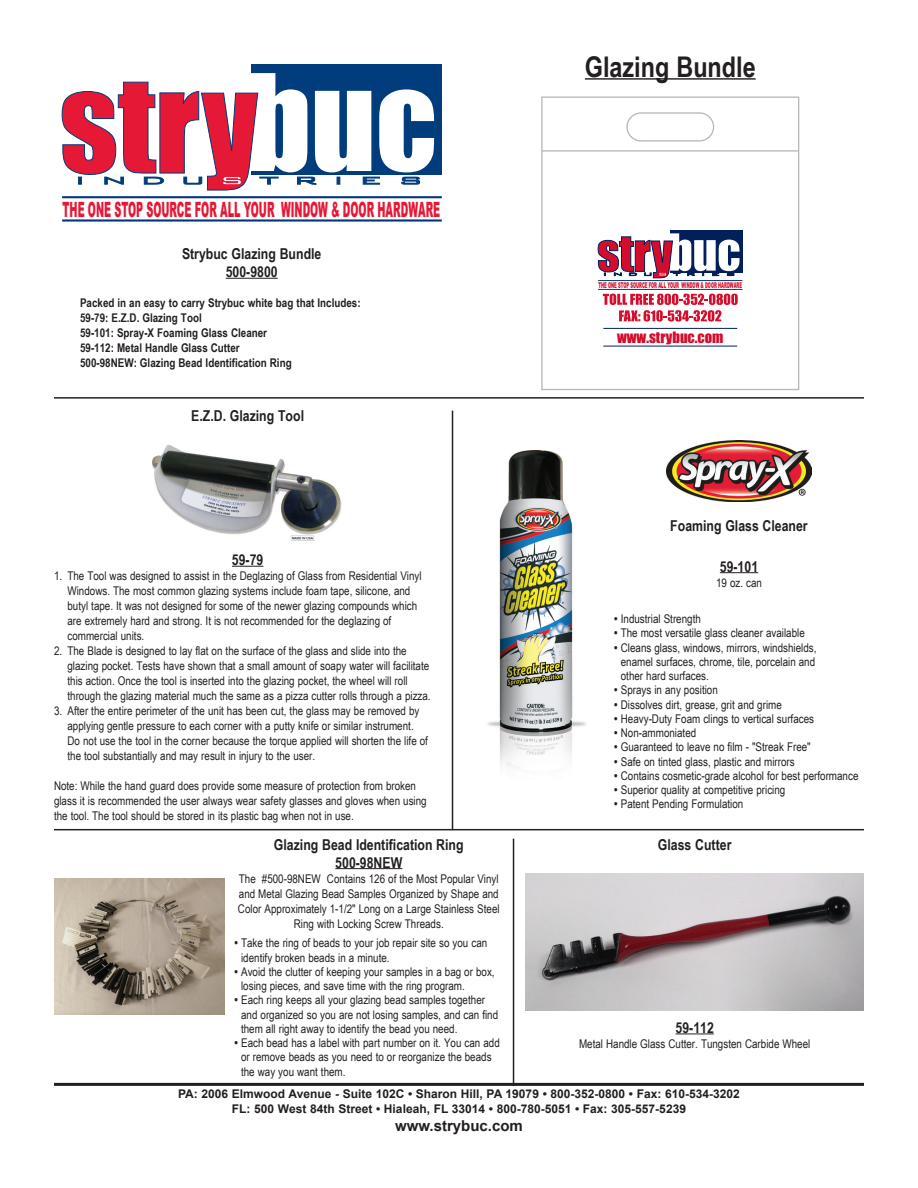
<style>
.page{position:relative;width:918px;height:1188px;background:#fff}
.page>*{position:absolute;margin:0;border:0;box-sizing:border-box;transform-origin:0 0}
.Description_large-bo{font:700 28.5px "Arial Narrow Special G1";color:#231f20}
.t1{font:21.15px "Arial MT Black";color:#e51836;scale:.46 1}
.Description_large-bo-2{font:700 15px "Arial Narrow Special G1";color:#231f20}
.Part_Number{font:700 15px "Arial Narrow Special G1";color:#231f20}
.t2{font:700 15px "Arial";color:#231f20}
.t3{font:14.55px "Impact";color:#d30d2b}
.Description_L_Align{font:12px/15px "Arial Narrow Special G1";color:#231f20}
.Description{font:12px/15px "Arial Narrow Special G1";color:#231f20;text-align:center}
.Description_Bold_L_A{font:700 12px "Arial Narrow Special G1";color:#231f20}
.t4{font:700 12px/14.4px "Arial";color:#231f20;text-align:center}
.t5{font:8.1px "Arial MT Black";color:#d30d2b;scale:.46 1}
.s1{font-family:"Arial Narrow Special G2";font-weight:700}
</style>
<div class="page">
<div style="left:251px;top:64px;width:191px;height:111px;background:#013d7d"></div>
<svg style="left:62px;top:73px;width:372px;height:118px"></svg>
<hr style="left:62px;top:219px;width:380px;height:3px;background:#013775">
<hr style="left:62px;top:196px;width:380px;height:2px;background:#013775">
<img style="left:525px;top:874px;width:339px;height:137px">
<img style="left:152px;top:444px;width:190px;height:97px">
<img style="left:54px;top:878px;width:171px;height:137px">
<hr style="left:226px;top:278px;width:52px;height:1px;background:#231f20">
<img style="left:667px;top:441px;width:144px;height:61px">
<hr style="left:720px;top:572px;width:38px;height:1px;background:#231f20">
<hr style="left:335px;top:868px;width:67px;height:1px;background:#231f20">
<hr style="left:232px;top:566px;width:31px;height:1px;background:#231f20">
<hr style="left:676px;top:1034px;width:38px;height:1px;background:#231f20">
<hr style="left:54px;top:829px;width:810px;height:1px;background:#231f20">
<div style="left:541px;top:97px;width:258px;height:293px;border:1px solid #b6b7bb"></div>
<div style="left:670px;top:230px;width:72px;height:42px;background:#00205b"></div>
<svg style="left:598px;top:233px;width:142px;height:45px"></svg>
<hr style="left:598px;top:289px;width:144px;height:1px;background:#013775">
<hr style="left:598px;top:280px;width:144px;height:1px;background:#013775">
<svg style="left:603px;top:294px;width:135px;height:28px"></svg>
<hr style="left:603px;top:346px;width:134px;height:1px;background:#00205b">
<hr style="left:603px;top:328px;width:134px;height:1px;background:#00205b">
<svg style="left:541px;top:112px;width:258px;height:40px"></svg>
<hr style="left:54px;top:397px;width:810px;height:2px;background:#231f20">
<hr style="left:54px;top:1083px;width:810px;height:3px;background:#231f20">
<hr style="left:452px;top:411px;width:1px;height:418px;background:#231f20">
<img style="left:487px;top:450px;width:99px;height:318px">
<hr style="left:513px;top:839px;width:1px;height:247px;background:#231f20">
<hr style="left:585px;top:78px;width:171px;height:2px;background:#231f20">
<p class="t1" style="left:63px;top:196px;width:823px">THE ONE STOP SOURCE FOR ALL YOUR WINDOW &amp; DOOR HARDWARE</p>
<p class="Description_large-bo-2" style="left:182px;top:244px;width:141px">Strybuc Glazing Bundle</p>
<p class="Part_Number" style="left:226px;top:262px;width:53px">500-9800</p>
<p class="Description_Bold_L_A" style="left:80px;top:295px;width:282px">Packed in an easy to carry Strybuc white bag that Includes:</p>
<p class="Description_Bold_L_A" style="left:80px;top:310px;width:123px">59-79: E.Z.D. Glazing Tool</p>
<p class="Description_Bold_L_A" style="left:80px;top:325px;width:189px">59-101: Spray-X Foaming Glass Cleaner</p>
<p class="Description_Bold_L_A" style="left:80px;top:340px;width:161px">59-112: Metal Handle Glass Cutter</p>
<p class="Description_Bold_L_A" style="left:80px;top:355px;width:213px">500-98NEW: Glazing Bead Identification Ring</p>
<p class="Description_large-bo-2" style="left:191px;top:406px;width:114px">E.Z.D. Glazing Tool</p>
<p class="Part_Number" style="left:232px;top:550px;width:33px">59-79</p>
<p class="Description_L_Align" style="left:54px;top:568px;width:369px">1. The Tool was designed to assist in the Deglazing of Glass from Residential Vinyl</p>
<p class="Description_L_Align" style="left:68px;top:583px;width:344px">Windows. The most common glazing systems include foam tape, silicone, and</p>
<p class="Description_L_Align" style="left:68px;top:598px;width:351px">butyl tape. It was not designed for some of the newer glazing compounds which are extremely hard and strong. It is not recommended for the deglazing of commercial units.</p>
<p class="Description_L_Align" style="left:68px;top:643px;width:365px;text-indent:-14px">2. The Blade is designed to lay flat on the surface of the glass and slide into the glazing pocket. Tests have shown that a small amount of soapy water will facilitate this action. Once the tool is inserted into the glazing pocket, the wheel will roll through the glazing material much the same as a pizza cutter rolls through a pizza.</p>
<p class="Description_L_Align" style="left:68px;top:703px;width:354px;text-indent:-14px">3. After the entire perimeter of the unit has been cut, the glass may be removed by applying gentle pressure to each corner with a putty knife or similar instrument.</p>
<p class="Description_L_Align" style="left:68px;top:733px;width:362px">Do not use the tool in the corner because the torque applied will shorten the life of the tool substantially and may result in injury to the user.</p>
<p class="Description_L_Align" style="left:54px;top:778px;width:374px">Note: While the hand guard does provide some measure of protection from broken glass it is recommended the user always wear safety glasses and gloves when using the tool. The tool should be stored in its plastic bag when not in use.</p>
<p class="Description_large-bo-2" style="left:274px;top:834px;width:191px">Glazing Bead Identification Ring</p>
<p class="Part_Number" style="left:335px;top:852px;width:68px">500-98NEW</p>
<p class="Description" style="left:238px;top:870px;width:263px">The #500-98NEW Contains 126 of the Most Popular Vinyl and Metal Glazing Bead Samples Organized by Shape and Color Approximately 1-1/2" Long on a Large Stainless Steel Ring with Locking Screw Threads.</p>
<p class="Description_L_Align" style="left:241px;top:935px;width:248px;line-height:14.2px;text-indent:-7px"><span class="s1">!</span> Take the ring of beads to your job repair site so you can identify broken beads in a minute.</p>
<p class="Description_L_Align" style="left:241px;top:964px;width:255px;line-height:14.2px;text-indent:-7px"><span class="s1">!</span> Avoid the clutter of keeping your samples in a bag or box, losing pieces, and save time with the ring program.</p>
<p class="Description_L_Align" style="left:241px;top:992px;width:259px;line-height:14.2px;text-indent:-7px"><span class="s1">!</span> Each ring keeps all your glazing bead samples together and organized so you are not losing samples, and can find them all right away to identify the bead you need.</p>
<p class="Description_L_Align" style="left:241px;top:1035px;width:260px;line-height:14.2px;text-indent:-7px"><span class="s1">!</span> Each bead has a label with part number on it. You can add or remove beads as you need to or reorganize the beads the way you want them.</p>
<p class="Description_large-bo" style="left:585px;top:48px;width:172px">Glazing Bundle</p>
<p class="t5" style="left:599px;top:280px;width:314px">THE ONE STOP SOURCE FOR ALL YOUR WINDOW &amp; DOOR HARDWARE</p>
<p class="t3" style="left:617px;top:326px;width:108px">www.strybuc.com</p>
<p class="Description_large-bo-2" style="left:670px;top:516px;width:139px">Foaming Glass Cleaner</p>
<p class="Part_Number" style="left:720px;top:556px;width:40px">59-101</p>
<p class="Description" style="left:716px;top:574px;width:47px">19 oz. can</p>
<p class="Description_L_Align" style="left:614px;top:611px;width:88px"><span class="s1">!</span> Industrial Strength</p>
<p class="Description_L_Align" style="left:614px;top:625px;width:192px"><span class="s1">!</span> The most versatile glass cleaner available</p>
<p class="Description_L_Align" style="left:621px;top:640px;width:197px;line-height:14.2px;text-align:justify;text-indent:-7px"><span class="s1">!</span> Cleans glass, windows, mirrors, windshields, enamel surfaces, chrome, tile, porcelain and other hard surfaces.</p>
<p class="Description_L_Align" style="left:614px;top:682px;width:105px"><span class="s1">!</span> Sprays in any position</p>
<p class="Description_L_Align" style="left:614px;top:696px;width:169px"><span class="s1">!</span> Dissolves dirt, grease, grit and grime</p>
<p class="Description_L_Align" style="left:614px;top:711px;width:202px"><span class="s1">!</span> Heavy-Duty Foam clings to vertical surfaces</p>
<p class="Description_L_Align" style="left:614px;top:725px;width:84px"><span class="s1">!</span> Non-ammoniated</p>
<p class="Description_L_Align" style="left:614px;top:739px;width:198px"><span class="s1">!</span> Guaranteed to leave no film - "Streak Free"</p>
<p class="Description_L_Align" style="left:614px;top:753px;width:182px"><span class="s1">!</span> Safe on tinted glass, plastic and mirrors</p>
<p class="Description_L_Align" style="left:614px;top:768px;width:246px"><span class="s1">!</span> Contains cosmetic-grade alcohol for best performance</p>
<p class="Description_L_Align" style="left:614px;top:782px;width:173px"><span class="s1">!</span> Superior quality at competitive pricing</p>
<p class="Description_L_Align" style="left:614px;top:796px;width:131px"><span class="s1">!</span> Patent Pending Formulation</p>
<p class="Description_large-bo-2" style="left:658px;top:834px;width:75px">Glass Cutter</p>
<p class="Part_Number" style="left:676px;top:1018px;width:40px">59-112</p>
<p class="Description" style="left:579px;top:1036px;width:233px">Metal Handle Glass Cutter. Tungsten Carbide Wheel</p>
<p class="t4" style="left:178px;top:1087px;width:563px">PA: 2006 Elmwood Avenue - Suite 102C • Sharon Hill, PA 19079 • 800-352-0800 • Fax: 610-534-3202<br>FL: 500 West 84th Street • Hialeah, FL 33014 • 800-780-5051 • Fax: 305-557-5239</p>
<p class="t2" style="left:395px;top:1115px;width:129px">www.strybuc.com</p>
</div>
